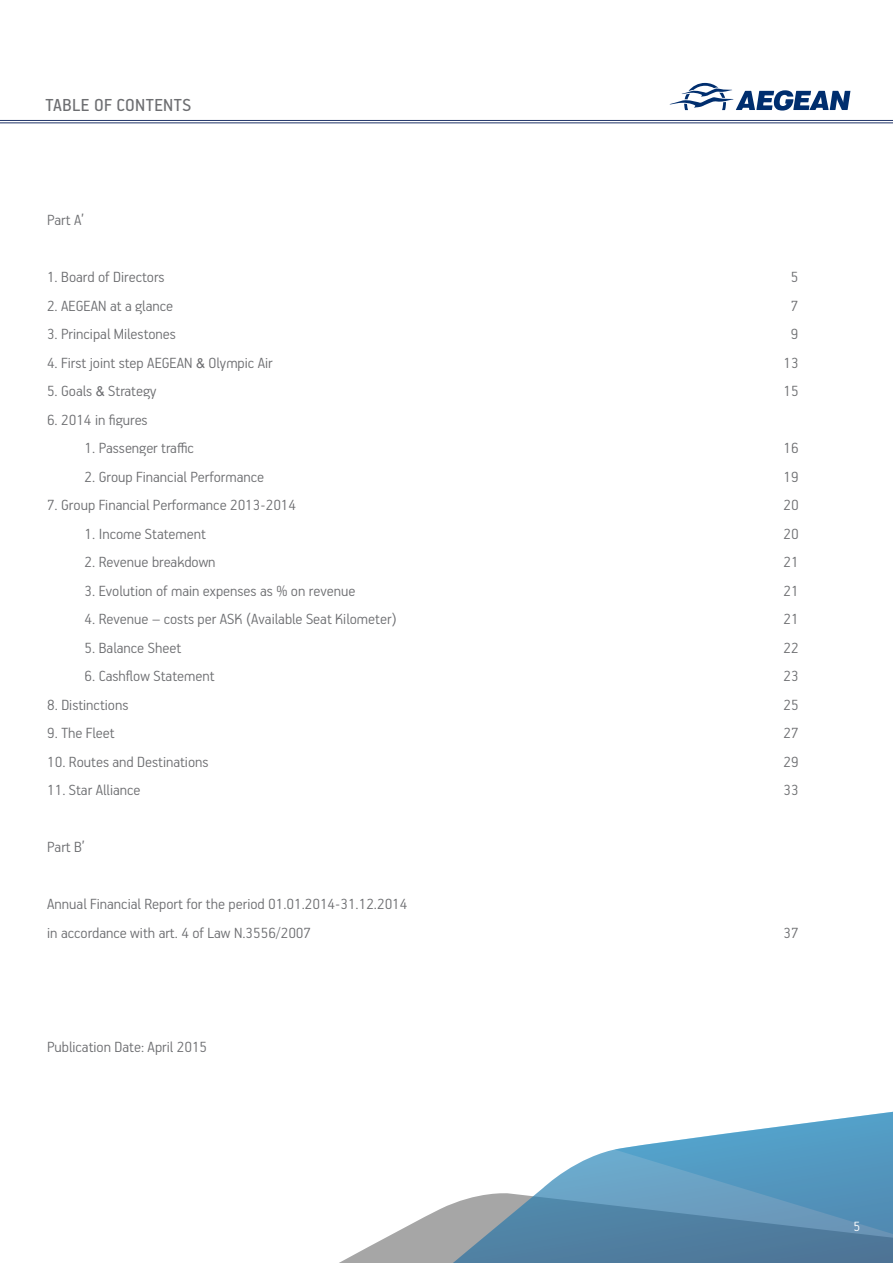
<style>
.page{position:relative;width:893px;height:1263px;background:#fff}
.page>*{position:absolute;margin:0;border:0;box-sizing:border-box;transform-origin:0 0}
.t1{font:19.5px "PF Handbook Pro";letter-spacing:.02em;color:#6d6e71}
.t2{font:300 16.5px/28.5px "PF Handbook Pro";color:#6d6e71}
.t3{font:300 15px "PF Handbook Pro";color:#fff}
.s1{font-family:"Arial";font-weight:400;font-size:13.5px}
</style>
<div class="page">
<svg style="left:339px;top:1228px;width:64px;height:35px"></svg>
<svg style="left:403px;top:1111px;width:490px;height:152px"></svg>
<hr style="left:0;top:122px;width:893px;height:1px;background:#213468">
<hr style="left:0;top:120px;width:893px;height:1px;background:#213468">
<svg style="left:669px;top:83px;width:181px;height:28px"></svg>
<p class="t1" style="left:46px;top:93px;width:147px">TABLE OF CONTENTS</p>
<p class="t2" style="left:81px;top:194px;width:5px">,</p>
<p class="t2" style="left:47px;top:205px;width:36px">Part A</p>
<p class="t2" style="left:47px;top:262px;width:119px">1. Board of Directors</p>
<p class="t2" style="left:791px;top:262px;width:9px">5</p>
<p class="t2" style="left:47px;top:290px;width:128px">2. AEGEAN at a glance</p>
<p class="t2" style="left:791px;top:290px;width:9px">7</p>
<p class="t2" style="left:47px;top:319px;width:130px">3. Principal Milestones</p>
<p class="t2" style="left:791px;top:319px;width:9px">9</p>
<p class="t2" style="left:47px;top:347px;width:227px">4. First joint step AEGEAN <span class="s1">&amp;</span> Olympic Air</p>
<p class="t2" style="left:783px;top:347px;width:17px">13</p>
<p class="t2" style="left:47px;top:376px;width:111px">5. Goals <span class="s1">&amp;</span> Strategy</p>
<p class="t2" style="left:783px;top:376px;width:17px">15</p>
<p class="t2" style="left:47px;top:404px;width:102px">6. 2014 in figures</p>
<p class="t2" style="left:85px;top:433px;width:111px">1. Passenger traffic</p>
<p class="t2" style="left:783px;top:433px;width:17px">16</p>
<p class="t2" style="left:85px;top:461px;width:181px">2. Group Financial Performance</p>
<p class="t2" style="left:783px;top:461px;width:17px">19</p>
<p class="t2" style="left:47px;top:490px;width:251px">7. Group Financial Performance 2013-2014</p>
<p class="t2" style="left:783px;top:490px;width:17px">20</p>
<p class="t2" style="left:85px;top:518px;width:123px">1. Income Statement</p>
<p class="t2" style="left:783px;top:518px;width:17px">20</p>
<p class="t2" style="left:85px;top:547px;width:133px">2. Revenue breakdown</p>
<p class="t2" style="left:783px;top:547px;width:17px">21</p>
<p class="t2" style="left:85px;top:575px;width:272px">3. Evolution of main expenses as % on revenue</p>
<p class="t2" style="left:783px;top:575px;width:17px">21</p>
<p class="t2" style="left:85px;top:604px;width:314px">4. Revenue – costs per ASK (Available Seat Kilometer)</p>
<p class="t2" style="left:783px;top:604px;width:17px">21</p>
<p class="t2" style="left:85px;top:632px;width:98px">5. Balance Sheet</p>
<p class="t2" style="left:783px;top:632px;width:17px">22</p>
<p class="t2" style="left:85px;top:661px;width:131px">6. Cashflow Statement</p>
<p class="t2" style="left:783px;top:661px;width:17px">23</p>
<p class="t2" style="left:47px;top:689px;width:83px">8. Distinctions</p>
<p class="t2" style="left:783px;top:689px;width:17px">25</p>
<p class="t2" style="left:47px;top:718px;width:69px">9. The Fleet</p>
<p class="t2" style="left:783px;top:718px;width:17px">27</p>
<p class="t2" style="left:47px;top:746px;width:163px">10. Routes and Destinations</p>
<p class="t2" style="left:783px;top:746px;width:17px">29</p>
<p class="t2" style="left:47px;top:775px;width:95px">11. Star Alliance</p>
<p class="t2" style="left:783px;top:775px;width:17px">33</p>
<p class="t2" style="left:82px;top:821px;width:5px">,</p>
<p class="t2" style="left:47px;top:832px;width:36px">Part Β</p>
<p class="t2" style="left:47px;top:889px;width:362px">Annual Financial Report for the period 01.01.2014-31.12.2014 in accordance with art. 4 of Law Ν.3556/2007</p>
<p class="t2" style="left:47px;top:1031px;width:162px">Publication Date: April 2015</p>
<p class="t2" style="left:783px;top:917px;width:17px">37</p>
<p class="t3" style="left:853px;top:1217px;width:8px">5</p>
</div>
